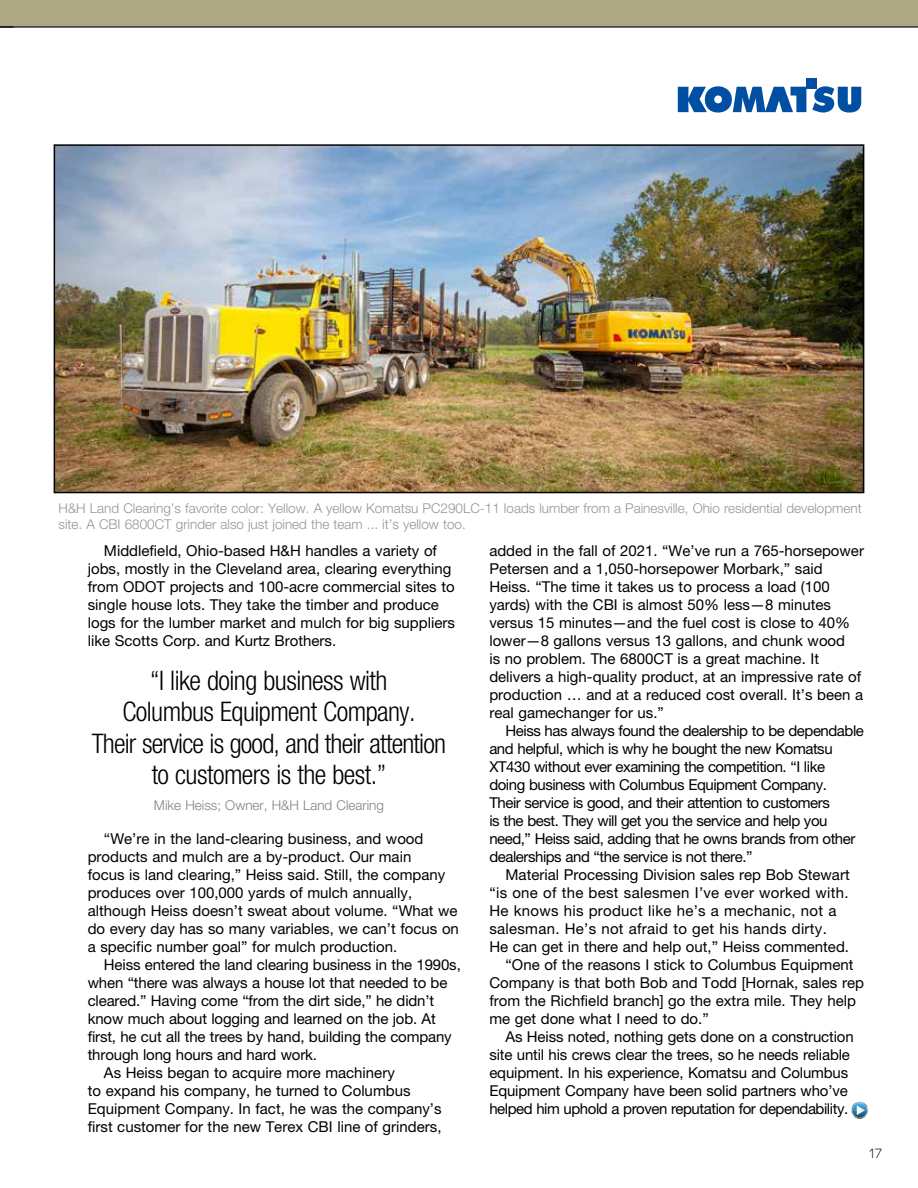
<style>
.page{position:relative;width:918px;height:1188px;background:#fff}
.page>*{position:absolute;margin:0;border:0;box-sizing:border-box;transform-origin:0 0}
.t1{font:300 condensed 27px/31.5px "Helvetica Neue LT Std";letter-spacing:-.02em;color:#000;text-align:center}
.t2{font:15px/18px "Helvetica Neue LT Std";color:#000}
.t3{font:15px/18px "Helvetica Neue LT Std";letter-spacing:-.03em;color:#000}
.t4{font:15px "Helvetica Neue LT Std";letter-spacing:.02em;color:#000}
.t5{font:300 13.5px/16.2px "Helvetica Neue LT Std";color:#939598}
.t6{font:300 13.5px "Helvetica Neue LT Std";color:#808285}
.t7{font:300 13.5px "Eurostile Next LT Com";color:#000}
</style>
<div class="page">
<div style="left:0;top:0;width:918px;height:27px;background:#ada884"></div>
<hr style="left:0;top:26px;width:918px;height:2px;background:#000">
<img style="left:57px;top:147px;width:804px;height:343px">
<div style="left:54px;top:144px;width:810px;height:349px;border:2px solid #000"></div>
<svg style="left:851px;top:1102px;width:17px;height:17px"></svg>
<svg style="left:678px;top:86px;width:128px;height:27px"></svg>
<svg style="left:812px;top:86px;width:49px;height:27px"></svg>
<div style="left:806px;top:79px;width:11px;height:10px;background:#004fa3"></div>
<p class="t5" style="left:59px;top:500px;width:805px">H&amp;H Land Clearing’s favorite color: Yellow. A yellow Komatsu PC290LC-11 loads lumber from a Painesville, Ohio residential development site. A CBI 6800CT grinder also just joined the team ... it’s yellow too.</p>
<p class="t2" style="left:88px;top:542px;width:369px;text-indent:16px">Middlefield, Ohio-based H&amp;H handles a variety of jobs, mostly in the Cleveland area, clearing everything from ODOT projects and 100-acre commercial sites to single house lots. They take the timber and produce logs for the lumber market and mulch for big suppliers like Scotts Corp. and Kurtz Brothers.</p>
<h1 class="t1" style="left:92px;top:664px;width:356px">“I like doing business with<br>Columbus Equipment Company.<br>Their service is good, and their attention to customers is the best.”</h1>
<p class="t6" style="left:154px;top:796px;width:232px">Mike Heiss; Owner, H&amp;H Land Clearing</p>
<p class="t2" style="left:88px;top:830px;width:373px;text-indent:16px">“We’re in the land-clearing business, and wood products and mulch are a by-product. Our main<br>focus is land clearing,” Heiss said. Still, the company produces over 100,000 yards of mulch annually, although Heiss doesn’t sweat about volume. “What we do every day has so many variables, we can’t focus on a specific number goal” for mulch production.</p>
<p class="t2" style="left:104px;top:956px;width:358px">Heiss entered the land clearing business in the 1990s,</p>
<p class="t2" style="left:88px;top:974px;width:361px">when “there was always a house lot that needed to be</p>
<p class="t2" style="left:88px;top:992px;width:348px">cleared.” Having come “from the dirt side,” he didn’t</p>
<p class="t2" style="left:88px;top:1010px;width:350px">know much about logging and learned on the job. At</p>
<p class="t2" style="left:88px;top:1028px;width:365px">first, he cut all the trees by hand, building the company</p>
<p class="t2" style="left:88px;top:1046px;width:231px">through long hours and hard work.</p>
<p class="t2" style="left:104px;top:1064px;width:292px">As Heiss began to acquire more machinery</p>
<p class="t2" style="left:88px;top:1082px;width:324px">to expand his company, he turned to Columbus</p>
<p class="t2" style="left:88px;top:1100px;width:355px">Equipment Company. In fact, he was the company’s</p>
<p class="t2" style="left:88px;top:1118px;width:355px">first customer for the new Terex CBI line of grinders,</p>
<p class="t2" style="left:489px;top:542px;width:376px">added in the fall of 2021. “We’ve run a 765-horsepower Petersen and a 1,050-horsepower Morbark,” said Heiss. “The time it takes us to process a load (100 yards) with the CBI is almost 50% less—8 minutes versus 15 minutes—and the fuel cost is close to 40% lower—8 gallons versus 13 gallons, and chunk wood<br>is no problem. The 6800CT is a great machine. It delivers a high-quality product, at an impressive rate of production … and at a reduced cost overall. It’s been a real gamechanger for us.”</p>
<p class="t3" style="left:489px;top:722px;width:376px;text-indent:16px">Heiss has always found the dealership to be dependable and helpful, which is why he bought the new Komatsu XT430 without ever examining the competition. “I like doing business with Columbus Equipment Company.<br>Their service is good, and their attention to customers<br>is the best. They will get you the service and help you need,” Heiss said, adding that he owns brands from other dealerships and “the service is not there.”</p>
<p class="t2" style="left:506px;top:866px;width:346px">Material Processing Division sales rep Bob Stewart</p>
<p class="t4" style="left:489px;top:884px;width:361px">“is one of the best salesmen I’ve ever worked with.</p>
<p class="t4" style="left:489px;top:902px;width:349px">He knows his product like he’s a mechanic, not a</p>
<p class="t4" style="left:489px;top:920px;width:339px">salesman. He’s not afraid to get his hands dirty.</p>
<p class="t2" style="left:489px;top:938px;width:361px">He can get in there and help out,” Heiss commented.</p>
<p class="t2" style="left:506px;top:956px;width:349px">“One of the reasons I stick to Columbus Equipment</p>
<p class="t2" style="left:489px;top:974px;width:376px">Company is that both Bob and Todd [Hornak, sales rep</p>
<p class="t2" style="left:489px;top:992px;width:368px">from the Richfield branch] go the extra mile. They help</p>
<p class="t2" style="left:489px;top:1010px;width:221px">me get done what I need to do.”</p>
<p class="t2" style="left:506px;top:1028px;width:350px">As Heiss noted, nothing gets done on a construction</p>
<p class="t2" style="left:489px;top:1046px;width:362px">site until his crews clear the trees, so he needs reliable</p>
<p class="t2" style="left:489px;top:1064px;width:360px">equipment. In his experience, Komatsu and Columbus</p>
<p class="t2" style="left:489px;top:1082px;width:360px">Equipment Company have been solid partners who’ve</p>
<p class="t3" style="left:489px;top:1100px;width:360px">helped him uphold a proven reputation for dependability.</p>
<p class="t7" style="left:870px;top:1146px;width:14px">17</p>
</div>
